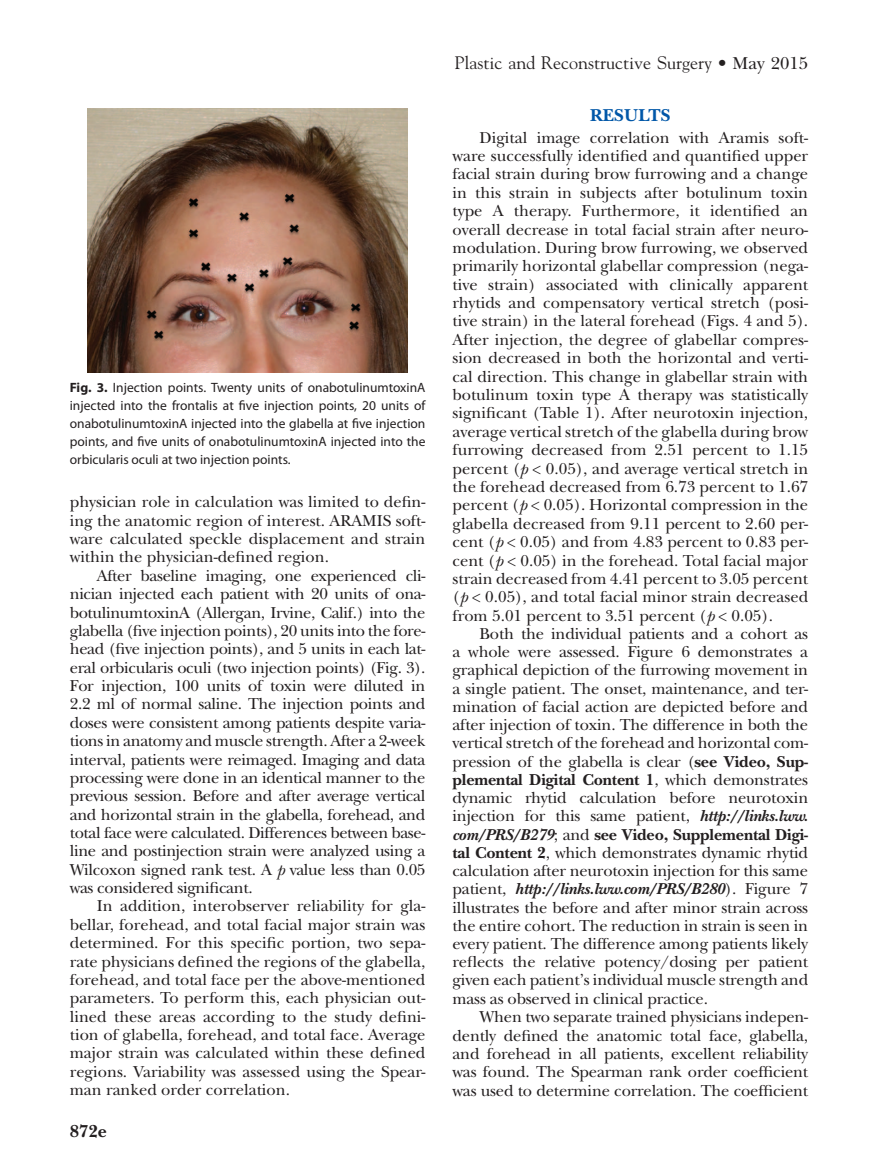
<style>
.page{position:relative;width:878px;height:1175px;background:#fff}
.page>*{position:absolute;margin:0;border:0;box-sizing:border-box;transform-origin:0 0}
.t1{font:18px "Goudy";color:#231f20}
.t2{font:700 18px "New Baskerville";letter-spacing:.01em;color:#0157a8}
.t3{font:700 18px "New Baskerville";color:#231f20}
.t4{font:16.5px/18.3px "New Baskerville";color:#231f20;text-align:justify}
.t5{font:13.5px/18px "Myriad Pro";color:#231f20;text-align:justify}
.s1{font-weight:700}
.s2{font-style:italic}
.s3{font-family:"New Baskerville"}
.s4{font-weight:700;font-style:italic}
</style>
<div class="page">
<img style="left:88px;top:108px;width:319px;height:264px">
<p class="t5" style="left:70px;top:378px;width:357px"><span class="s1">Fig. 3.</span> I njection points. Twenty units of onabotulinumtoxinA injected into the frontalis at five injection points, 20 units of onabotulinumtoxinA injected into the glabella at five injection points, and five units of onabotulinumtoxinA injected into the orbicularis oculi at two injection points.</p>
<p class="t4" style="left:70px;top:493px;width:357px">physician role in calculation was limited to defin&shy;ing the anatomic region of interest. Aramis</p>
<p class="t4" style="left:70px;top:511px;width:357px;text-indent:326px">soft&shy;ware calculated speckle displacement and strain within the physician-defined region.</p>
<p class="t4" style="left:70px;top:566px;width:357px;text-indent:27px">After baseline imaging, one experienced cli&shy;nician injected each patient with 20 units of ona&shy;botulinumtoxinA (Allergan, Irvine, Calif.) into the glabella (five injection points), 20 units into the fore&shy;head (five injection points), and 5 units in each lat&shy;eral orbicularis oculi (two injection points) (Fig. 3).<br>For injection, 100 units of toxin were diluted in 2.2 ml of normal saline. The injection points and doses were consistent among patients despite varia&shy;tions in anatomy and muscle strength. After a 2-week interval, patients were reimaged. Imaging and data processing were done in an identical manner to the previous session. Before and after average vertical and horizontal strain in the glabella, forehead, and total face were calculated. Differences between base&shy;line and postinjection strain were analyzed using a Wilcoxon signed rank test. A <span class="s2">p</span> value less than 0.05 was considered significant.</p>
<p class="t4" style="left:70px;top:897px;width:357px;text-indent:27px">In addition, interobserver reliability for gla&shy;bellar, forehead, and total facial major strain was determined. For this specific portion, two sepa&shy;rate physicians defined the regions of the glabella, forehead, and total face per the above-mentioned parameters. To perform this, each physician out&shy;lined these areas according to the study defini&shy;tion of glabella, forehead, and total face. Average major strain was calculated within these defined regions. Variability was assessed using the Spear&shy;man ranked order correlation.</p>
<p class="t3" style="left:70px;top:1120px;width:39px">872e</p>
<p class="t1" style="left:454px;top:51px;width:355px">Plastic and Reconstructive Surgery <span class="s3">• May 2015</span></p>
<p class="t2" style="left:590px;top:105px;width:82px">RESULTS</p>
<p class="t4" style="left:452px;top:128px;width:357px;text-indent:27px">Digital image correlation with Aramis soft&shy;ware successfully identified and quantified upper facial strain during brow furrowing and a change in this strain in subjects after botulinum toxin type A therapy. Furthermore, it identified an overall decrease in total facial strain after neuro&shy;modulation. During brow furrowing, we observed primarily horizontal glabellar compression (nega&shy;tive strain) associated with clinically apparent rhytids and compensatory vertical stretch (posi&shy;tive strain) in the lateral forehead (Figs. 4 and 5).<br>After injection, the degree of glabellar compres&shy;sion decreased in both the horizontal and verti&shy;cal direction. This change in glabellar strain with botulinum toxin type A therapy was statistically significant (Table 1). After neurotoxin injection, average vertical stretch of the glabella during brow furrowing decreased from 2.51 percent to 1.15 percent (<span class="s2">p</span> &lt; 0.05), and average vertical stretch in the forehead decreased from 6.73 percent to 1.67 percent (<span class="s2">p</span> &lt; 0.05). Horizontal compression in the glabella decreased from 9.11 percent to 2.60 per&shy;cent (<span class="s2">p</span> &lt; 0.05) and from 4.83 percent to 0.83 per&shy;cent (<span class="s2">p</span> &lt; 0.05) in the forehead. Total facial major strain decreased from 4.41 percent to 3.05 percent (<span class="s2">p</span> &lt; 0.05), and total facial minor strain decreased from 5.01 percent to 3.51 percent (<span class="s2">p</span> &lt; 0.05).</p>
<p class="t4" style="left:452px;top:624px;width:357px;text-indent:27px">Both the individual patients and a cohort as a whole were assessed. Figure 6 demonstrates a graphical depiction of the furrowing movement in a single patient. The onset, maintenance, and ter&shy;mination of facial action are depicted before and after injection of toxin. The difference in both the vertical stretch of the forehead and horizontal com&shy;pression of the glabella is clear (<span class="s1">see Video, Sup&shy;plemental Digital Content 1</span>, which demonstrates dynamic rhytid calculation before neurotoxin injection for this same patient, <span class="s4">http://links.lww. com/PRS/B279</span>; and <span class="s1">see Video, Supplemental Digi&shy;tal Content 2</span>, which demonstrates dynamic rhytid calculation after neurotoxin injection for this same patient, <span class="s4">http://links.lww.com/PRS/B280</span>). Figure 7 illustrates the before and after minor strain across the entire cohort. The reduction in strain is seen in every patient. The difference among patients likely reflects the relative potency/dosing per patient given each patient’s individual muscle strength and mass as observed in clinical practice.</p>
<p class="t4" style="left:452px;top:1007px;width:357px;text-indent:27px">When two separate trained physicians indepen&shy;dently defined the anatomic total face, glabella, and forehead in all patients, excellent reliability was found. The Spearman rank order coefficient was used to determine correlation. The coefficient</p>
</div>
